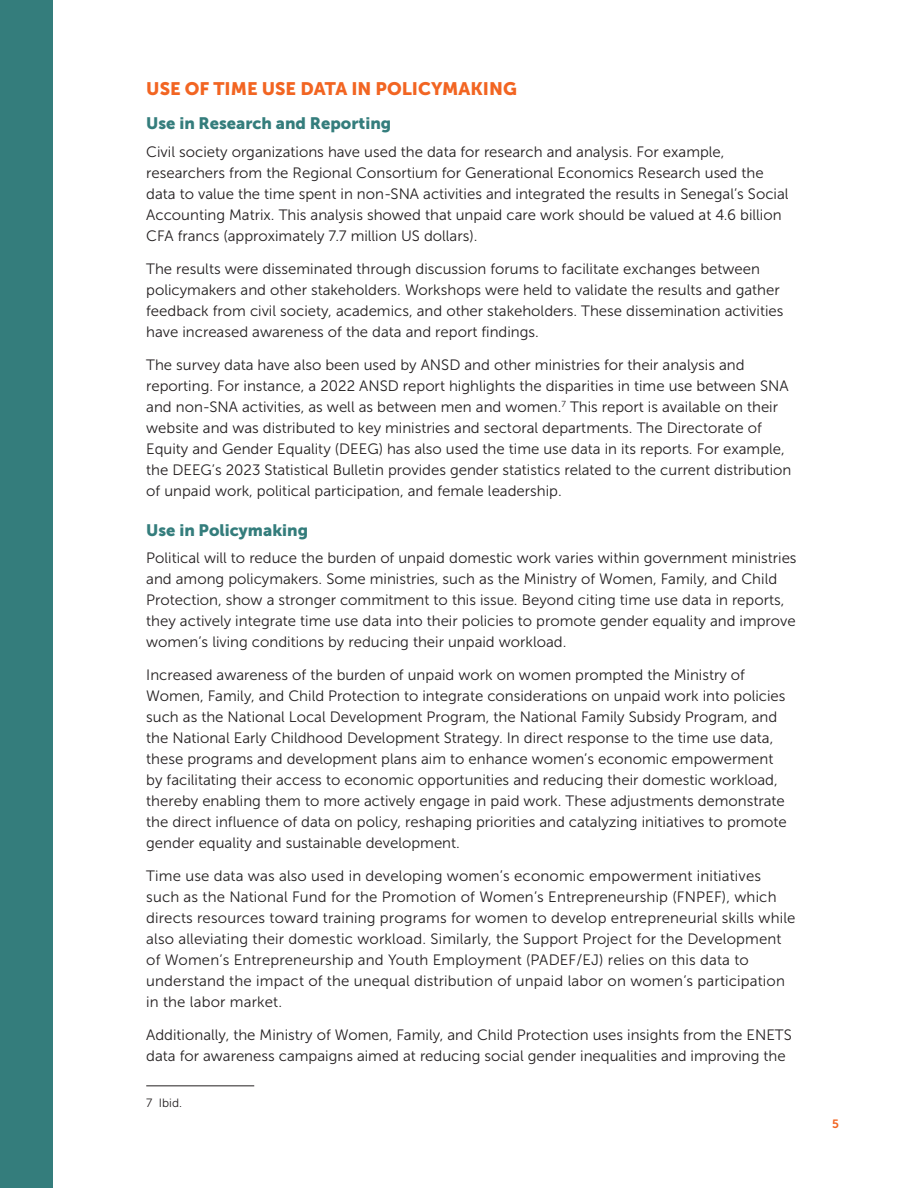
<style>
.page{position:relative;width:918px;height:1188px;background:#fff}
.page>*{position:absolute;margin:0;border:0;box-sizing:border-box;transform-origin:0 0}
.t1{font:18px "Museo Sans 900";color:#f26522}
.t2{font:16.5px "Museo Sans 900";color:#347d7c}
.t3{font:15px/21px "Museo Sans 300";color:#231f20}
.t4{font:12px "Museo Sans 300";color:#231f20}
.t5{font:12px "Museo Sans 700";color:#f26522}
</style>
<div class="page">
<hr style="left:146px;top:1086px;width:108px;height:1px;background:#231f20">
<div style="left:0;top:0;width:52px;height:1188px;background:#347d7c"></div>
<p class="t1" style="left:146px;top:78px;width:372px">USE OF TIME USE DATA IN POLICYMAKING</p>
<p class="t2" style="left:146px;top:114px;width:246px">Use in Research and Reporting</p>
<p class="t3" style="left:146px;top:141px;width:644px">Civil society organizations have used the data for research and analysis. For example, researchers from the Regional Consortium for Generational Economics Research used the data to value the time spent in non-SNA activities and integrated the results in Senegal’s Social Accounting Matrix. This analysis showed that unpaid care work should be valued at 4.6 billion CFA francs (approximately 7.7 million US dollars).</p>
<p class="t3" style="left:146px;top:258px;width:639px">The results were disseminated through discussion forums to facilitate exchanges between policymakers and other stakeholders. Workshops were held to validate the results and gather feedback from civil society, academics, and other stakeholders. These dissemination activities have increased awareness of the data and report findings.</p>
<p class="t3" style="left:146px;top:354px;width:647px">The survey data have also been used by ANSD and other ministries for their analysis and reporting. For instance, a 2022 ANSD report highlights the disparities in time use between SNA and non-SNA activities, as well as between men and women.<sup>7</sup> This report is available on their website and was distributed to key ministries and sectoral departments. The Directorate of Equity and Gender Equality (DEEG) has also used the time use data in its reports. For example, the DEEG’s 2023 Statistical Bulletin provides gender statistics related to the current distribution of unpaid work, political participation, and female leadership.</p>
<p class="t2" style="left:146px;top:520px;width:163px">Use in Policymaking</p>
<p class="t3" style="left:146px;top:548px;width:652px">Political will to reduce the burden of unpaid domestic work varies within government ministries and among policymakers. Some ministries, such as the Ministry of Women, Family, and Child Protection, show a stronger commitment to this issue. Beyond citing time use data in reports, they actively integrate time use data into their policies to promote gender equality and improve women’s living conditions by reducing their unpaid workload.</p>
<p class="t3" style="left:146px;top:665px;width:642px">Increased awareness of the burden of unpaid work on women prompted the Ministry of Women, Family, and Child Protection to integrate considerations on unpaid work into policies such as the National Local Development Program, the National Family Subsidy Program, and the National Early Childhood Development Strategy. In direct response to the time use data, these programs and development plans aim to enhance women’s economic empowerment by facilitating their access to economic opportunities and reducing their domestic workload, thereby enabling them to more actively engage in paid work. These adjustments demonstrate the direct influence of data on policy, reshaping priorities and catalyzing initiatives to promote gender equality and sustainable development.</p>
<p class="t3" style="left:146px;top:866px;width:651px">Time use data was also used in developing women’s economic empowerment initiatives such as the National Fund for the Promotion of Women’s Entrepreneurship (FNPEF), which directs resources toward training programs for women to develop entrepreneurial skills while also alleviating their domestic workload. Similarly, the Support Project for the Development of Women’s Entrepreneurship and Youth Employment (PADEF/EJ) relies on this data to understand the impact of the unequal distribution of unpaid labor on women’s participation in the labor market.</p>
<p class="t3" style="left:146px;top:1025px;width:647px">Additionally, the Ministry of Women, Family, and Child Protection uses insights from the ENETS data for awareness campaigns aimed at reducing social gender inequalities and improving the</p>
<p class="t4" style="left:146px;top:1096px;width:37px">7 Ibid.</p>
<p class="t5" style="left:832px;top:1117px;width:8px">5</p>
</div>
